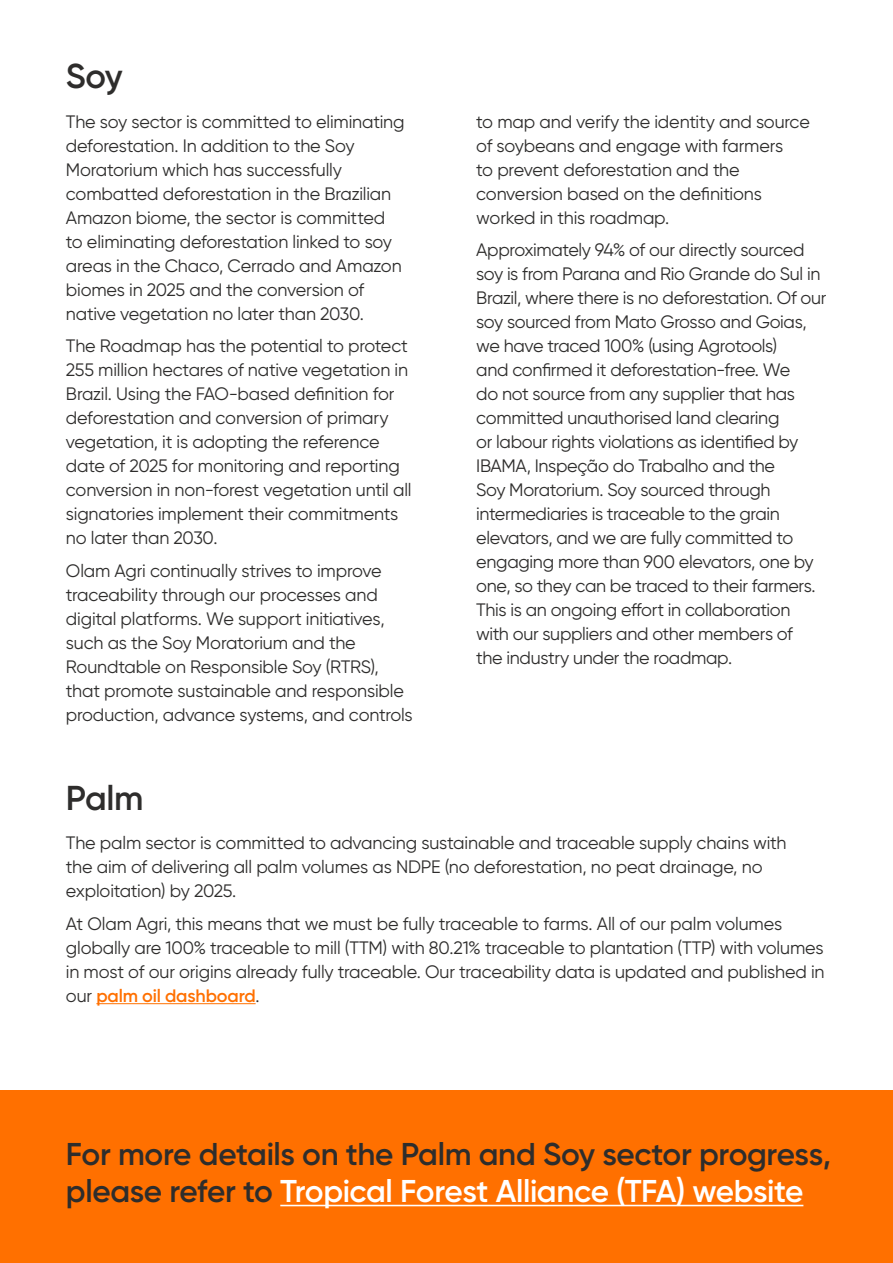
<style>
.page{position:relative;width:893px;height:1263px;background:#fff}
.page>*{position:absolute;margin:0;border:0;box-sizing:border-box;transform-origin:0 0}
.Document_heading{font:600 34.5px "Gilroy";letter-spacing:-.015em;color:#2e2d2c}
.Document_heading-2{font:600 31.5px/37.5px "Gilroy";letter-spacing:-.015em;color:#2e2d2c}
.Document_heading-3{font:18px/24px "Gilroy";letter-spacing:-.015em;color:#2e2d2c}
.s1{font-weight:600;color:#ff7000}
.s2{color:#fff}
</style>
<div class="page">
<div style="left:0;top:1091px;width:893px;height:172px;background:#ff7000"></div>
<hr style="left:96px;top:1003px;width:160px;height:1px;background:#ff7000">
<hr style="left:280px;top:1205px;width:523px;height:1px;background:#fff">
<p class="Document_heading" style="left:66px;top:54px;width:58px">Soy</p>
<p class="Document_heading-3" style="left:66px;top:109px;width:340px">The soy sector is committed to eliminating deforestation. In addition to the Soy Moratorium which has successfully combatted deforestation in the Brazilian Amazon biome, the sector is committed to eliminating deforestation linked to soy areas in the Chaco, Cerrado and Amazon biomes in 2025 and the conversion of native vegetation no later than 2030.</p>
<p class="Document_heading-3" style="left:66px;top:334px;width:347px">The Roadmap has the potential to protect 255 million hectares of native vegetation in Brazil. Using the FAO-based definition for deforestation and conversion of primary vegetation, it is adopting the reference date of 2025 for monitoring and reporting conversion in non-forest vegetation until all signatories implement their commitments no later than 2030.</p>
<p class="Document_heading-3" style="left:66px;top:558px;width:348px">Olam Agri continually strives to improve traceability through our processes and digital platforms. We support initiatives, such as the Soy Moratorium and the Roundtable on Responsible Soy (RTRS), that promote sustainable and responsible production, advance systems, and controls</p>
<p class="Document_heading" style="left:66px;top:776px;width:79px">Palm</p>
<p class="Document_heading-3" style="left:476px;top:109px;width:335px">to map and verify the identity and source of soybeans and engage with farmers<br>to prevent deforestation and the conversion based on the definitions worked in this roadmap.</p>
<p class="Document_heading-3" style="left:476px;top:238px;width:352px">Approximately 94% of our directly sourced soy is from Parana and Rio Grande do Sul in Brazil, where there is no deforestation. Of our soy sourced from Mato Grosso and Goias, we have traced 100% (using Agrotools)<br>and confirmed it deforestation-free. We<br>do not source from any supplier that has committed unauthorised land clearing<br>or labour rights violations as identified by IBAMA, Inspeção do Trabalho and the<br>Soy Moratorium. Soy sourced through intermediaries is traceable to the grain elevators, and we are fully committed to engaging more than 900 elevators, one by one, so they can be traced to their farmers.<br>This is an ongoing effort in collaboration with our suppliers and other members of<br>the industry under the roadmap.</p>
<p class="Document_heading-3" style="left:66px;top:831px;width:722px">The palm sector is committed to advancing sustainable and traceable supply chains with the aim of delivering all palm volumes as NDPE (no deforestation, no peat drainage, no exploitation) by 2025.</p>
<p class="Document_heading-3" style="left:66px;top:911px;width:760px">At Olam Agri, this means that we must be fully traceable to farms. All of our palm volumes globally are 100% traceable to mill (TTM) with 80.21% traceable to plantation (TTP) with volumes in most of our origins already fully traceable. Our traceability data is updated and published in our <span class="s1">palm oil dashboard</span>.</p>
<p class="Document_heading-2" style="left:66px;top:1135px;width:767px">For more details on the Palm and Soy sector progress, please refer to <span class="s2">Tropical Forest Alliance (TFA) website</span></p>
</div>
